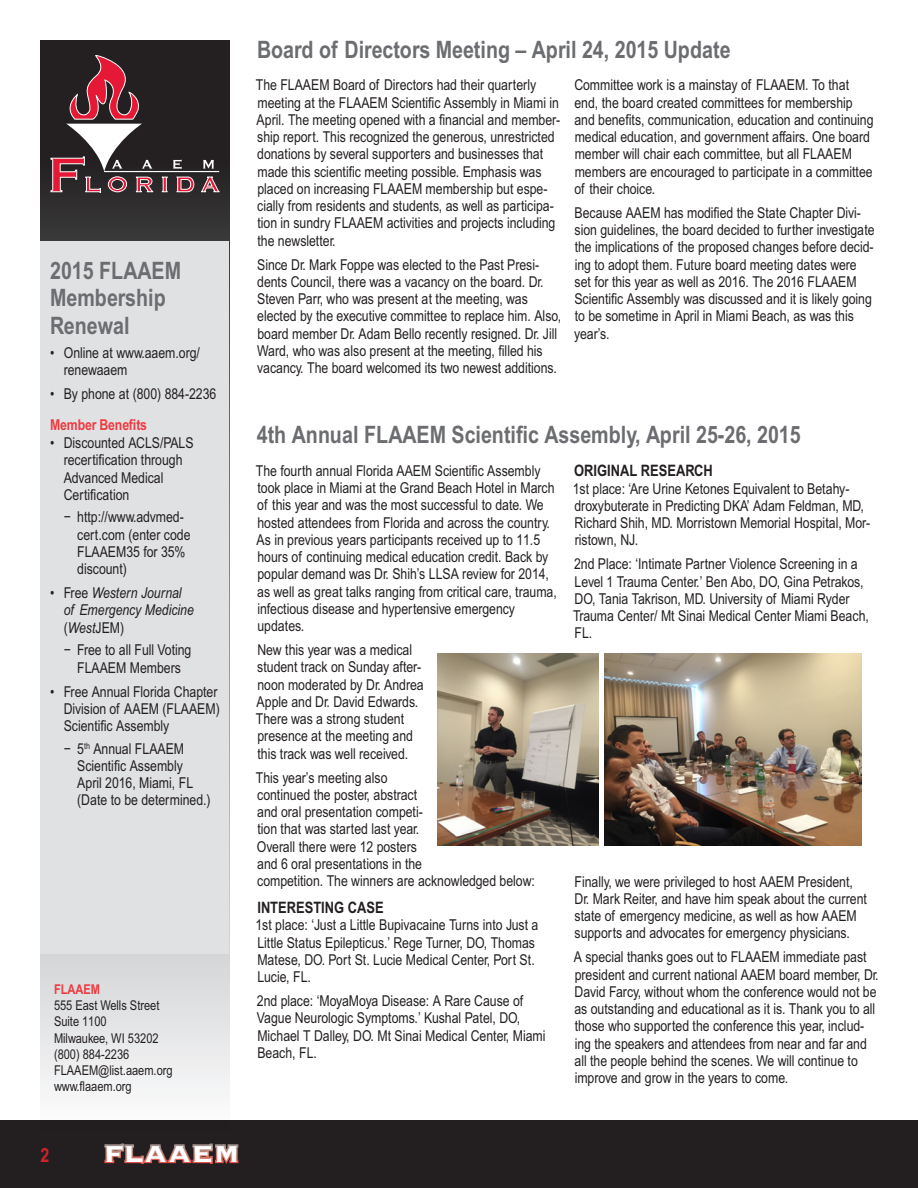
<style>
.page{position:relative;width:918px;height:1188px;background:#fff}
.page>*{position:absolute;margin:0;border:0;box-sizing:border-box;transform-origin:0 0}
.t1{font:36px "Copperplate Thirty Three BC";color:#fff}
.head_2{font:700 24px/27.6px "Arial Narrow MT Pro";color:#6c6d70}
.t2{font:700 19.5px "Arial Narrow MT Pro";color:#d1232a}
.Head_3{font:700 15.75px "Arial Narrow MT Pro";color:#231f20}
.Body{font:15px/17.2px "Arial Narrow MT Pro";color:#231f20}
.t3{font:italic 15px/17.2px "Arial Narrow MT Pro";color:#231f20}
.Subhead{font:700 15px "Arial Narrow MT Pro";letter-spacing:-.01em;color:#ee3a41}
.t4{font:13.5px "Arial Narrow MT Pro";color:#231f20}
.t5{font:700 13.5px "Arial Narrow MT Pro";color:#ee3a41}
.s1{font-style:normal}
</style>
<div class="page">
<svg style="left:40px;top:40px;width:190px;height:1053px"></svg>
<div style="left:0;top:1120px;width:918px;height:68px;background:#231f20"></div>
<svg style="left:104px;top:1143px;width:135px;height:21px"></svg>
<svg style="left:162px;top:176px;width:6px;height:17px"></svg>
<svg style="left:176px;top:176px;width:19px;height:17px"></svg>
<svg style="left:201px;top:176px;width:18px;height:17px"></svg>
<svg style="left:51px;top:55px;width:103px;height:138px"></svg>
<svg style="left:173px;top:160px;width:9px;height:9px"></svg>
<svg style="left:203px;top:160px;width:11px;height:9px"></svg>
<hr style="left:104px;top:171px;width:115px;height:1px;background:#fff">
<div style="left:40px;top:241px;width:190px;height:713px;background:#e0e1e3"></div>
<img style="left:437px;top:653px;width:161px;height:192px">
<img style="left:605px;top:653px;width:257px;height:193px">
<p class="head_2" style="left:50px;top:257px;width:132px">2015 FLAAEM<br>Membership<br>Renewal</p>
<p class="Body" style="left:64px;top:344px;width:138px;text-indent:-14px">• Online at www.aaem.org/ renewaaem</p>
<p class="Body" style="left:50px;top:385px;width:168px">• By phone at (800) 884-2236</p>
<p class="Subhead" style="left:50px;top:415px;width:98px">Member Benefits</p>
<p class="Body" style="left:64px;top:434px;width:131px;text-indent:-14px">• Discounted ACLS/PALS recertification through<br>Advanced Medical<br>Certification</p>
<p class="Body" style="left:77px;top:508px;width:115px;text-indent:-14px">− http://www.advmed&shy;cert.com (enter code<br>FLAAEM35 for 35% discount)</p>
<p class="t3" style="left:64px;top:584px;width:132px;text-indent:-14px"><span class="s1">• Free</span> Western Journal of Emergency Medicine <span class="s1">(</span>West<span class="s1">JEM)</span></p>
<p class="Body" style="left:64px;top:641px;width:129px;text-align:center">− Free to all Full Voting<br>FLAAEM Members</p>
<p class="Body" style="left:64px;top:683px;width:158px;text-indent:-14px">• Free Annual Florida Chapter<br>Division of AAEM (FLAAEM)<br>Scientific Assembly</p>
<p class="Body" style="left:77px;top:740px;width:135px;text-indent:-14px">− 5<sup>th</sup> Annual FLAAEM<br>Scientific Assembly<br>April 2016, Miami, FL (Date to be determined.)</p>
<p class="t5" style="left:54px;top:981px;width:48px">FLAAEM</p>
<p class="t4" style="left:54px;top:997px;width:107px">555 East Wells Street</p>
<p class="t4" style="left:54px;top:1013px;width:54px">Suite 1100</p>
<p class="t4" style="left:54px;top:1029px;width:106px">Milwaukee, WI 53202</p>
<p class="t4" style="left:54px;top:1046px;width:77px">(800) 884-2236</p>
<p class="t4" style="left:54px;top:1062px;width:120px">FLAAEM@list.aaem.org</p>
<p class="t4" style="left:54px;top:1078px;width:79px">www.flaaem.org</p>
<p class="head_2" style="left:257px;top:36px;width:475px">Board of Directors Meeting – April 24, 2015 Update</p>
<p class="Body" style="left:256px;top:76px;width:306px">The FLAAEM Board of Directors had their quarterly meeting at the FLAAEM Scientific Assembly in Miami in April. The meeting opened with a financial and member&shy;ship report. This recognized the generous, unrestricted donations by several supporters and businesses that made this scientific meeting possible. Emphasis was placed on increasing FLAAEM membership but espe&shy;cially from residents and students, as well as participa&shy;tion in sundry FLAAEM activities and projects including the newsletter.</p>
<p class="Body" style="left:257px;top:256px;width:306px">Since Dr. Mark Foppe was elected to the Past Presi&shy;dents Council, there was a vacancy on the board. Dr.<br>Steven Parr, who was present at the meeting, was elected by the executive committee to replace him. Also, board member Dr. Adam Bello recently resigned. Dr. Jill Ward, who was also present at the meeting, filled his vacancy. The board welcomed its two newest additions.</p>
<p class="Body" style="left:574px;top:76px;width:301px">Committee work is a mainstay of FLAAEM. To that end, the board created committees for membership and benefits, communication, education and continuing medical education, and government affairs. One board member will chair each committee, but all FLAAEM members are encouraged to participate in a committee of their choice.</p>
<p class="Body" style="left:574px;top:204px;width:302px">Because AAEM has modified the State Chapter Divi&shy;sion guidelines, the board decided to further investigate the implications of the proposed changes before decid&shy;ing to adopt them. Future board meeting dates were set for this year as well as 2016. The 2016 FLAAEM Scientific Assembly was discussed and it is likely going to be sometime in April in Miami Beach, as was this year’s.</p>
<p class="head_2" style="left:257px;top:422px;width:545px">4th Annual FLAAEM Scientific Assembly, April 25-26, 2015</p>
<p class="Body" style="left:256px;top:462px;width:303px">The fourth annual Florida AAEM Scientific Assembly took place in Miami at the Grand Beach Hotel in March of this year and was the most successful to date. We hosted attendees from Florida and across the country.<br>As in previous years participants received up to 11.5 hours of continuing medical education credit. Back by popular demand was Dr. Shih’s LLSA review for 2014, as well as great talks ranging from critical care, trauma, infectious disease and hypertensive emergency updates.</p>
<p class="Body" style="left:256px;top:641px;width:169px">New this year was a medical student track on Sunday after&shy;noon moderated by Dr. Andrea<br>Apple and Dr. David Edwards.<br>There was a strong student presence at the meeting and this track was well received.</p>
<p class="Body" style="left:256px;top:769px;width:281px">This year’s meeting also<br>continued the poster, abstract<br>and oral presentation competi-<br>tion that was started last year.<br>Overall there were 12 posters<br>and 6 oral presentations in the<br>competition. The winners are acknowledged below:</p>
<p class="Head_3" style="left:257px;top:898px;width:128px">INTERESTING CASE</p>
<p class="Body" style="left:255px;top:916px;width:284px">1st place: ‘Just a Little Bupivacaine Turns into Just a Little Status Epilepticus.’ Rege Turner, DO, Thomas Matese, DO. Port St. Lucie Medical Center, Port St.<br>Lucie, FL.</p>
<p class="Body" style="left:257px;top:992px;width:290px">2nd place: ‘MoyaMoya Disease: A Rare Cause of Vague Neurologic Symptoms.’ Kushal Patel, DO, Michael T Dalley, DO. Mt Sinai Medical Center, Miami Beach, FL.</p>
<p class="Head_3" style="left:574px;top:461px;width:140px">ORIGINAL RESEARCH</p>
<p class="Body" style="left:573px;top:480px;width:299px">1st place: ‘Are Urine Ketones Equivalent to Betahy&shy;droxybuterate in Predicting DKA’ Adam Feldman, MD, Richard Shih, MD. Morristown Memorial Hospital, Mor&shy;ristown, NJ.</p>
<p class="Body" style="left:573px;top:555px;width:297px">2nd Place: ‘Intimate Partner Violence Screening in a Level 1 Trauma Center.’ Ben Abo, DO, Gina Petrakos, DO, Tania Takrison, MD. University of Miami Ryder Trauma Center/ Mt Sinai Medical Center Miami Beach, FL.</p>
<p class="Body" style="left:575px;top:873px;width:294px">Finally, we were privileged to host AAEM President, Dr. Mark Reiter, and have him speak about the current state of emergency medicine, as well as how AAEM supports and advocates for emergency physicians.</p>
<p class="Body" style="left:574px;top:948px;width:306px">A special thanks goes out to FLAAEM immediate past president and current national AAEM board member, Dr.<br>David Farcy, without whom the conference would not be as outstanding and educational as it is. Thank you to all those who supported the conference this year, includ&shy;ing the speakers and attendees from near and far and all the people behind the scenes. We will continue to improve and grow in the years to come.</p>
<p class="t2" style="left:40px;top:1143px;width:10px">2</p>
<p class="t1" style="left:104px;top:1134px;width:138px">flaaem</p>
</div>
